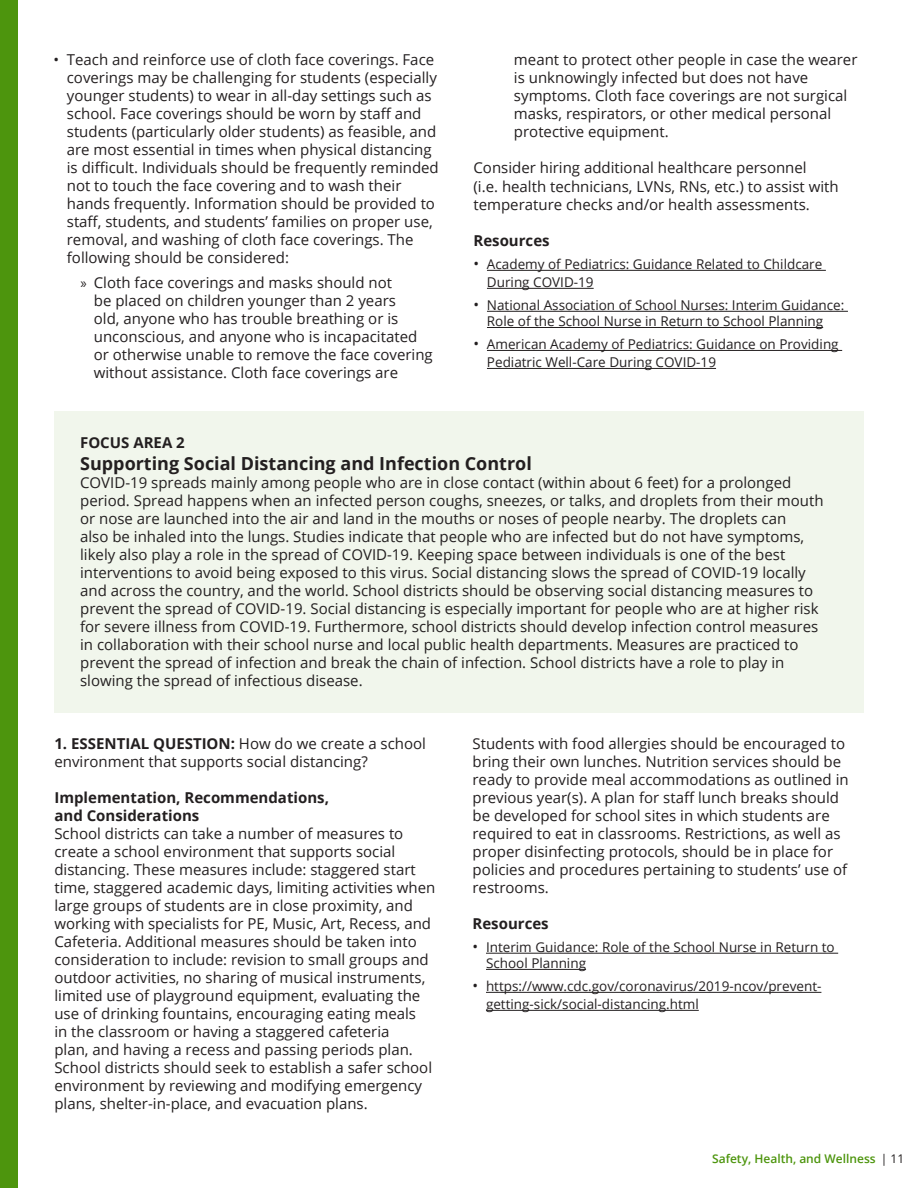
<style>
.page{position:relative;width:918px;height:1188px;background:#fff}
.page>*{position:absolute;margin:0;border:0;box-sizing:border-box;transform-origin:0 0}
.t1{font:700 18px "Open Sans";color:#231f20}
.t2{font:15px/18px "Open Sans";color:#231f20}
.t3{font:700 15px/18px "Open Sans";color:#231f20}
.t4{font:13.5px/18px "Open Sans";color:#231f20}
.t5{font:600 12px "Open Sans";color:#4d950d}
.s1{font-family:"Myriad Pro"}
.s2{font-size:15px}
.s3{font-weight:700}
.s4{font-weight:400;color:#231f20}
</style>
<div class="page">
<hr style="left:487px;top:270px;width:339px;height:1px;background:#231f20">
<hr style="left:487px;top:288px;width:107px;height:1px;background:#231f20">
<hr style="left:487px;top:311px;width:361px;height:1px;background:#231f20">
<hr style="left:487px;top:327px;width:336px;height:1px;background:#231f20">
<hr style="left:487px;top:350px;width:355px;height:1px;background:#231f20">
<hr style="left:487px;top:368px;width:229px;height:1px;background:#231f20">
<div style="left:0;top:0;width:18px;height:1188px;background:#4d950d"></div>
<div style="left:54px;top:411px;width:810px;height:301px;background:#f1f6ec"></div>
<hr style="left:486px;top:953px;width:352px;height:1px;background:#231f20">
<hr style="left:486px;top:969px;width:100px;height:1px;background:#231f20">
<hr style="left:486px;top:992px;width:335px;height:1px;background:#231f20">
<hr style="left:486px;top:1010px;width:213px;height:1px;background:#231f20">
<p class="t2" style="left:67px;top:51px;width:373px;text-indent:-14px">• Teach and reinforce use of cloth face coverings. Face coverings may be challenging for students (especially younger students) to wear in all-day settings such as school. Face coverings should be worn by staff and students (particularly older students) as feasible, and are most essential in times when physical distancing is difficult. Individuals should be frequently reminded not to touch the face covering and to wash their hands frequently. Information should be provided to staff, students, and students’ families on proper use, removal, and washing of cloth face coverings. The following should be considered:</p>
<p class="t2" style="left:94px;top:273px;width:340px;text-indent:-14px"><span class="s1">»</span> Cloth face coverings and masks should not<br>be placed on children younger than 2 years<br>old, anyone who has trouble breathing or is unconscious, and anyone who is incapacitated or otherwise unable to remove the face covering without assistance. Cloth face coverings are</p>
<p class="t2" style="left:514px;top:51px;width:345px">meant to protect other people in case the wearer is unknowingly infected but does not have symptoms. Cloth face coverings are not surgical masks, respirators, or other medical personal protective equipment.</p>
<p class="t2" style="left:473px;top:158px;width:367px;line-height:18.5px">Consider hiring additional healthcare personnel<br>(i.e. health technicians, LVNs, RNs, etc.) to assist with temperature checks and/or health assessments.</p>
<p class="t3" style="left:473px;top:232px;width:78px">Resources</p>
<p class="t4" style="left:487px;top:255px;width:337px;text-indent:-14px"><span class="s2">•</span> Academy of Pediatrics: Guidance Related to Childcare<br>During COVID-19</p>
<p class="t4" style="left:473px;top:297px;width:373px;line-height:16.2px;text-align:center"><span class="s2">•</span> National Association of School Nurses: Interim Guidance:<br>Role of the School Nurse in Return to School Planning</p>
<p class="t4" style="left:487px;top:335px;width:353px;text-indent:-14px"><span class="s2">•</span> American Academy of Pediatrics: Guidance on Providing<br>Pediatric Well-Care During COVID-19</p>
<p class="t3" style="left:80px;top:433px;width:106px">FOCUS AREA 2</p>
<p class="t1" style="left:80px;top:451px;width:453px">Supporting Social Distancing and Infection Control</p>
<p class="t2" style="left:80px;top:473px;width:745px">COVID-19 spreads mainly among people who are in close contact (within about 6 feet) for a prolonged period. Spread happens when an infected person coughs, sneezes, or talks, and droplets from their mouth or nose are launched into the air and land in the mouths or noses of people nearby. The droplets can<br>also be inhaled into the lungs. Studies indicate that people who are infected but do not have symptoms, likely also play a role in the spread of COVID-19. Keeping space between individuals is one of the best interventions to avoid being exposed to this virus. Social distancing slows the spread of COVID-19 locally and across the country, and the world. School districts should be observing social distancing measures to prevent the spread of COVID-19. Social distancing is especially important for people who are at higher risk for severe illness from COVID-19. Furthermore, school districts should develop infection control measures in collaboration with their school nurse and local public health departments. Measures are practiced to prevent the spread of infection and break the chain of infection. School districts have a role to play in slowing the spread of infectious disease.</p>
<p class="t2" style="left:54px;top:734px;width:373px"><span class="s3">1. ESSENTIAL QUESTION:</span> How do we create a school environment that supports social distancing?</p>
<p class="t3" style="left:54px;top:788px;width:276px">Implementation, Recommendations, and Considerations</p>
<p class="t2" style="left:54px;top:824px;width:383px">School districts can take a number of measures to create a school environment that supports social distancing. These measures include: staggered start time, staggered academic days, limiting activities when large groups of students are in close proximity, and working with specialists for PE, Music, Art, Recess, and Cafeteria. Additional measures should be taken into consideration to include: revision to small groups and outdoor activities, no sharing of musical instruments, limited use of playground equipment, evaluating the use of drinking fountains, encouraging eating meals<br>in the classroom or having a staggered cafeteria<br>plan, and having a recess and passing periods plan.<br>School districts should seek to establish a safer school environment by reviewing and modifying emergency plans, shelter-in-place, and evacuation plans.</p>
<p class="t2" style="left:472px;top:734px;width:378px">Students with food allergies should be encouraged to bring their own lunches. Nutrition services should be ready to provide meal accommodations as outlined in previous year(s). A plan for staff lunch breaks should be developed for school sites in which students are required to eat in classrooms. Restrictions, as well as proper disinfecting protocols, should be in place for policies and procedures pertaining to students’ use of restrooms.</p>
<p class="t3" style="left:472px;top:914px;width:78px">Resources</p>
<p class="t4" style="left:486px;top:939px;width:350px;line-height:16.2px;text-indent:-14px"><span class="s2">•</span> Interim Guidance: Role of the School Nurse in Return to<br>School Planning</p>
<p class="t4" style="left:486px;top:977px;width:337px;text-indent:-14px"><span class="s2">•</span> https://www.cdc.gov/coronavirus/2019-ncov/prevent&shy;getting-sick/social-distancing.html</p>
<p class="t5" style="left:712px;top:1151px;width:194px">Safety, Health, and Wellness <span class="s4">| 11</span></p>
</div>
